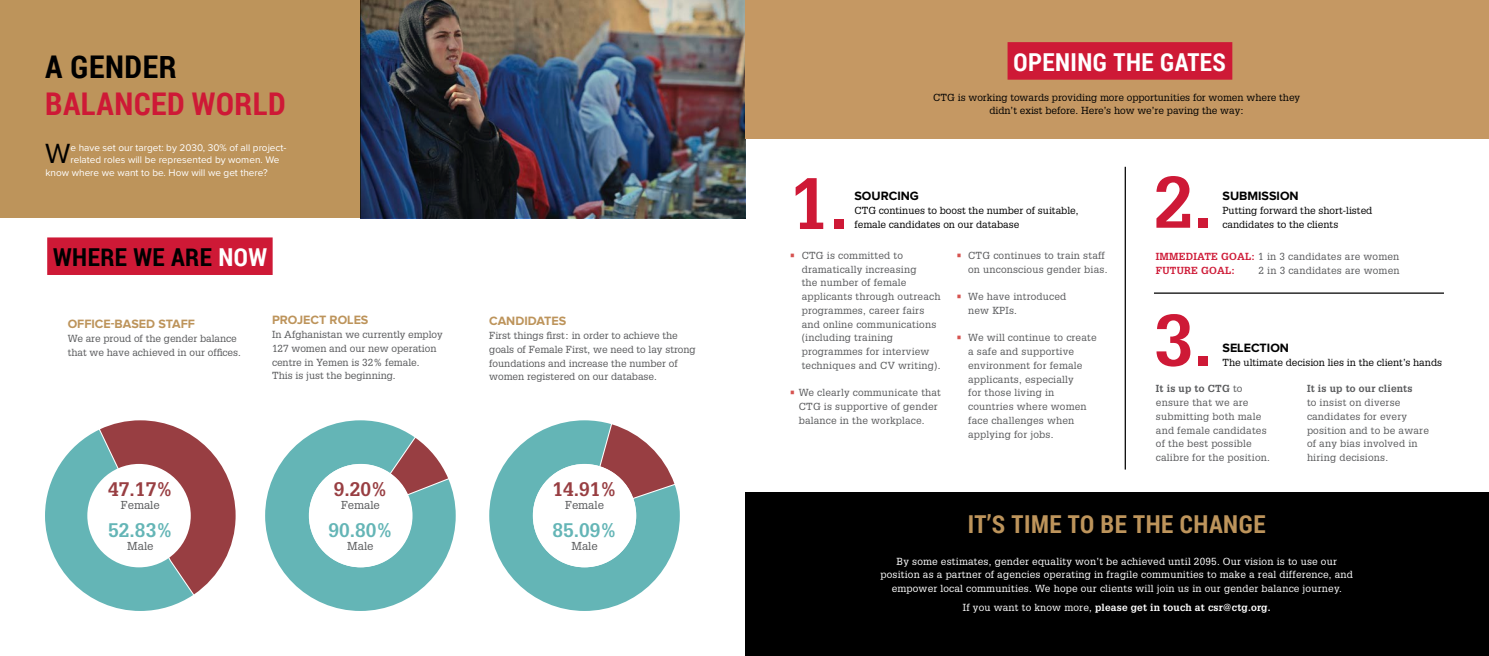
<style>
.page{position:relative;width:1489px;height:656px;background:#fff}
.page>*{position:absolute;margin:0;border:0;box-sizing:border-box;transform-origin:0 0}
.t1{font:700 71px/137.9px "Glypha";color:#ce1936}
.t2{font:700 31.25px "Roboto Condensed";letter-spacing:.02em;color:#ce1936}
.t3{font:700 31.25px "Roboto Condensed";letter-spacing:.02em;color:#000}
.t4{font:28.75px "Proxima Nova";color:#000}
.t5{font:700 24.62px "Roboto Condensed";letter-spacing:.02em;color:#bd945b}
.t6{font:700 24.62px "Roboto Condensed";letter-spacing:.02em;color:#fff}
.t7{font:700 24.62px "Roboto Condensed";letter-spacing:.02em;color:#000}
.t8{font:700 19.25px "Glypha";color:#64b5b6}
.t9{font:700 19.25px "Glypha";color:#983e42}
.t10{font:700 12.5px "Proxima Nova";color:#bd945b}
.t11{font:700 12.5px "Proxima Nova";color:#000}
.t12{font:11.25px "Glypha";color:#58595b}
.t13{font:10px/13.8px "Glypha";letter-spacing:.02em;color:#58595b}
.t14{font:10px/13.8px "Glypha";color:#58595b}
.t15{font:10px/13.8px "Glypha";color:#000}
.t16{font:10px/13.8px "Glypha";letter-spacing:.02em;color:#fff;text-align:center}
.t17{font:10px "Proxima Nova";color:#fff}
.t18{font:700 10px "Glypha";letter-spacing:.02em;color:#fff}
.t19{font:700 10px/13.8px "Glypha";letter-spacing:.02em;color:#ce1936}
.t20{font:700 10px "Glypha";letter-spacing:.02em;color:#58595b}
.s1{color:#fff}
.s2{color:#d65350}
.s3{font-weight:400;color:#58595b}
.s4{font-weight:700}
.s5{font-weight:400}
</style>
<div class="page">
<div style="left:746px;top:0;width:742px;height:138px;background:#c59863"></div>
<div style="left:746px;top:493px;width:742px;height:163px;background:#000"></div>
<div style="left:0;top:0;width:360px;height:218px;background:#bd945b"></div>
<div style="left:47px;top:237px;width:226px;height:38px;background:#ce1936"></div>
<svg style="left:45px;top:420px;width:190px;height:191px"></svg>
<div style="left:87px;top:464px;width:104px;height:103px;background:#fff;border-radius:50%"></div>
<svg style="left:489px;top:420px;width:190px;height:191px"></svg>
<div style="left:533px;top:464px;width:103px;height:103px;background:#fff;border-radius:50%"></div>
<svg style="left:265px;top:420px;width:190px;height:191px"></svg>
<div style="left:309px;top:464px;width:103px;height:103px;background:#fff;border-radius:50%"></div>
<div style="left:1007px;top:42px;width:225px;height:38px;background:#ce1936"></div>
<hr style="left:1124px;top:167px;width:1px;height:302px;background:#000">
<hr style="left:1153px;top:292px;width:290px;height:2px;background:#000">
<img style="left:360px;top:0;width:384px;height:218px">
<h2 class="t3" style="left:45px;top:45px;width:133px">A GENDER</h2>
<h2 class="t2" style="left:45px;top:82px;width:242px">BALANCED WORLD</h2>
<h3 class="t4" style="left:45px;top:140px;width:27px">W</h3>
<p class="t17" style="left:70px;top:143px;width:217px">e have set our target: by 2030, 30% of all project-</p>
<p class="t17" style="left:70px;top:155px;width:210px">related roles will be represented by women. We</p>
<p class="t17" style="left:45px;top:168px;width:224px">know where we want to be. How will we get there?</p>
<h3 class="t7" style="left:53px;top:240px;width:215px">WHERE WE ARE <span class="s1">NOW</span></h3>
<p class="t10" style="left:68px;top:318px;width:129px">OFFICE-BASED STAFF</p>
<p class="t14" style="left:68px;top:331px;width:175px">We are proud of the gender balance that we have achieved in our offices.</p>
<p class="t10" style="left:272px;top:314px;width:98px">PROJECT ROLES</p>
<p class="t14" style="left:272px;top:327px;width:172px">In Afghanistan we currently employ<br>127 women and our new operation centre in Yemen is 32% female.<br>This is just the beginning.</p>
<h3 class="t9" style="left:108px;top:477px;width:66px">47.17%</h3>
<p class="t12" style="left:121px;top:498px;width:40px">Female</p>
<h3 class="t8" style="left:108px;top:518px;width:66px">52.83%</h3>
<p class="t12" style="left:127px;top:539px;width:28px">Male</p>
<h3 class="t9" style="left:334px;top:477px;width:55px">9.20%</h3>
<p class="t12" style="left:341px;top:498px;width:40px">Female</p>
<h3 class="t8" style="left:328px;top:518px;width:66px">90.80%</h3>
<p class="t12" style="left:347px;top:539px;width:28px">Male</p>
<p class="t10" style="left:489px;top:315px;width:78px">CANDIDATES</p>
<p class="t14" style="left:489px;top:328px;width:208px">First things first: in order to achieve the goals of Female First, we need to lay strong foundations and increase the number of women registered on our database.</p>
<h3 class="t9" style="left:552px;top:477px;width:66px">14.91%</h3>
<p class="t12" style="left:565px;top:498px;width:40px">Female</p>
<h3 class="t8" style="left:552px;top:518px;width:66px">85.09%</h3>
<p class="t12" style="left:571px;top:539px;width:28px">Male</p>
<h3 class="t6" style="left:1013px;top:45px;width:214px">OPENING THE GATES</h3>
<p class="t15" style="left:933px;top:90px;width:368px;text-align:center">CTG is working towards providing more opportunities for women where they didn’t exist before. Here’s how we’re paving the way:</p>
<h1 class="t1" style="left:789px;top:133px;width:61px">1.</h1>
<h1 class="t1" style="left:1153px;top:132px;width:61px">2.<br>3.</h1>
<p class="t11" style="left:854px;top:190px;width:66px">SOURCING</p>
<p class="t15" style="left:854px;top:203px;width:225px">CTG continues to boost the number of suitable, female candidates on our database</p>
<p class="t11" style="left:1222px;top:190px;width:78px">SUBMISSION</p>
<p class="t15" style="left:1222px;top:203px;width:151px">Putting forward the short-listed candidates to the clients</p>
<p class="t13" style="left:956px;top:248px;width:153px;text-align:right"><span class="s2">•</span> CTG continues to train staff on unconscious gender bias.</p>
<p class="t13" style="left:968px;top:289px;width:100px;text-indent:-12px"><span class="s2">•</span> We have introduced new KPIs.</p>
<p class="t13" style="left:968px;top:331px;width:130px;text-indent:-12px"><span class="s2">•</span> We will continue to create a safe and supportive environment for female applicants, especially<br>for those living in countries where women face challenges when applying for jobs.</p>
<p class="t13" style="left:801px;top:248px;width:140px;text-indent:-12px"><span class="s2">•</span> CTG is committed to dramatically increasing<br>the number of female applicants through outreach programmes, career fairs and online communications (including training programmes for interview techniques and CV writing).</p>
<p class="t13" style="left:798px;top:386px;width:144px;text-indent:-9px"><span class="s2">•</span> We clearly communicate that<br>CTG is supportive of gender balance in the workplace.</p>
<p class="t19" style="left:1155px;top:249px;width:245px">IMMEDIATE GOAL: <span class="s3">1 in 3 candidates are women<br></span>FUTURE GOAL:</p>
<p class="t13" style="left:1258px;top:263px;width:142px">2 in 3 candidates are women</p>
<p class="t11" style="left:1222px;top:342px;width:68px">SELECTION</p>
<p class="t15" style="left:1222px;top:355px;width:221px">The ultimate decision lies in the client’s hands</p>
<p class="t13" style="left:1155px;top:382px;width:115px"><span class="s4">It is up to CTG</span> to ensure that we are submitting both male and female candidates of the best possible calibre for the position.</p>
<p class="t20" style="left:1306px;top:382px;width:107px">It is up to our clients</p>
<p class="t13" style="left:1306px;top:395px;width:123px">to insist on diverse candidates for every position and to be aware of any bias involved in hiring decisions.</p>
<h3 class="t5" style="left:967px;top:506px;width:299px">IT’S TIME TO BE THE CHANGE</h3>
<p class="t16" style="left:880px;top:554px;width:474px">By some estimates, gender equality won’t be achieved until 2095. Our vision is to use our position as a partner of agencies operating in fragile communities to make a real difference, and empower local communities. We hope our clients will join us in our gender balance journey.</p>
<p class="t18" style="left:962px;top:601px;width:309px"><span class="s5">If you want to know more,</span> please get in touch at csr@ctg.org.</p>
</div>
